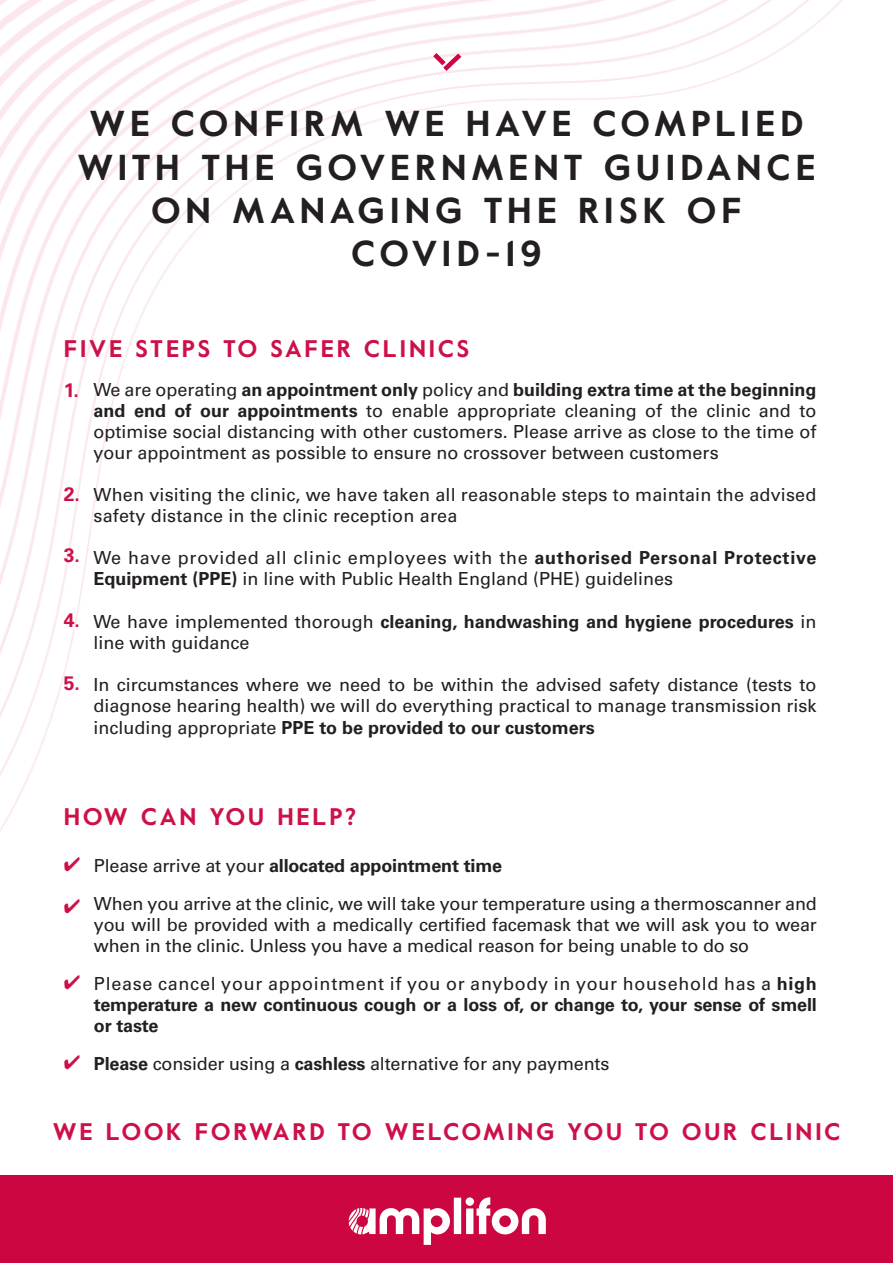
<style>
.page{position:relative;width:893px;height:1263px;background:#fff}
.page>*{position:absolute;margin:0;border:0;box-sizing:border-box;transform-origin:0 0}
.t1{font:700 36px/43.2px "Value";letter-spacing:.135em;color:#231f20;text-align:center}
.t2{font:700 24px "Value";letter-spacing:.12em;color:#cd1048}
.t3{font:700 19.5px "Univers LT Std";color:#cd1048}
.t4{font:18px/21px "Univers LT Std";color:#231f20;text-align:justify}
.t5{font:700 18px/21px "Univers LT Std";letter-spacing:-.01em;color:#231f20;text-align:justify}
.s1{font-weight:700}
.s2{font-weight:400}
</style>
<div class="page">
<img style="left:0;top:0;width:842px;height:832px">
<svg style="left:428px;top:48px;width:38px;height:28px"></svg>
<div style="left:0;top:1175px;width:893px;height:88px;background:#cc0641"></div>
<svg style="left:349px;top:1197px;width:197px;height:48px"></svg>
<p class="t1" style="left:77px;top:102px;width:739px">WE CONFIRM WE HAVE COMPLIED<br>WITH THE GOVERNMENT GUIDANCE<br>ON MANAGING THE RISK OF<br>COVID-19</p>
<p class="t2" style="left:64px;top:332px;width:407px">FIVE STEPS TO SAFER CLINICS</p>
<p class="t3" style="left:64px;top:379px;width:17px">1.</p>
<p class="t3" style="left:64px;top:482px;width:18px">2.</p>
<p class="t3" style="left:64px;top:544px;width:18px">3.</p>
<p class="t3" style="left:64px;top:608px;width:18px">4.</p>
<p class="t3" style="left:64px;top:671px;width:18px">5.</p>
<p class="t4" style="left:94px;top:379px;width:724px">We are operating <span class="s1">an appointment only</span> policy and <span class="s1">building extra time at the beginning and end of our appointments</span> to enable appropriate cleaning of the clinic and to optimise social distancing with other customers. Please arrive as close to the time of your appointment as possible to ensure no crossover between customers</p>
<p class="t4" style="left:94px;top:484px;width:724px">When visiting the clinic, we have taken all reasonable steps to maintain the advised safety distance in the clinic reception area</p>
<p class="t4" style="left:94px;top:547px;width:724px">We have provided all clinic employees with the <span class="s1">authorised Personal Protective<br>Equipment (PPE)</span> in line with Public Health England (PHE) guidelines</p>
<p class="t4" style="left:94px;top:611px;width:724px">We have implemented thorough <span class="s1">cleaning, handwashing and hygiene procedures</span> in line with guidance</p>
<p class="t4" style="left:94px;top:674px;width:724px;line-height:21.8px">In circumstances where we need to be within the advised safety distance (tests to diagnose hearing health) we will do everything practical to manage transmission risk including appropriate <span class="s1">PPE to be provided to our customers</span></p>
<p class="t2" style="left:64px;top:800px;width:295px">HOW CAN YOU HELP?</p>
<p class="t5" style="left:94px;top:855px;width:410px"><span class="s2">Please arrive at your</span> allocated appointment time</p>
<p class="t4" style="left:94px;top:893px;width:724px">When you arrive at the clinic, we will take your temperature using a thermoscanner and you will be provided with a medically certified facemask that we will ask you to wear when in the clinic. Unless you have a medical reason for being unable to do so</p>
<p class="t5" style="left:94px;top:973px;width:724px"><span class="s2">Please cancel your appointment if you or anybody in your household has a</span> high temperature a new continuous cough or a loss of, or change to, your sense of smell or taste</p>
<p class="t4" style="left:94px;top:1053px;width:517px"><span class="s1">Please</span> consider using a <span class="s1">cashless</span> alternative for any payments</p>
<p class="t2" style="left:53px;top:1115px;width:789px">WE LOOK FORWARD TO WELCOMING YOU TO OUR CLINIC</p>
</div>
